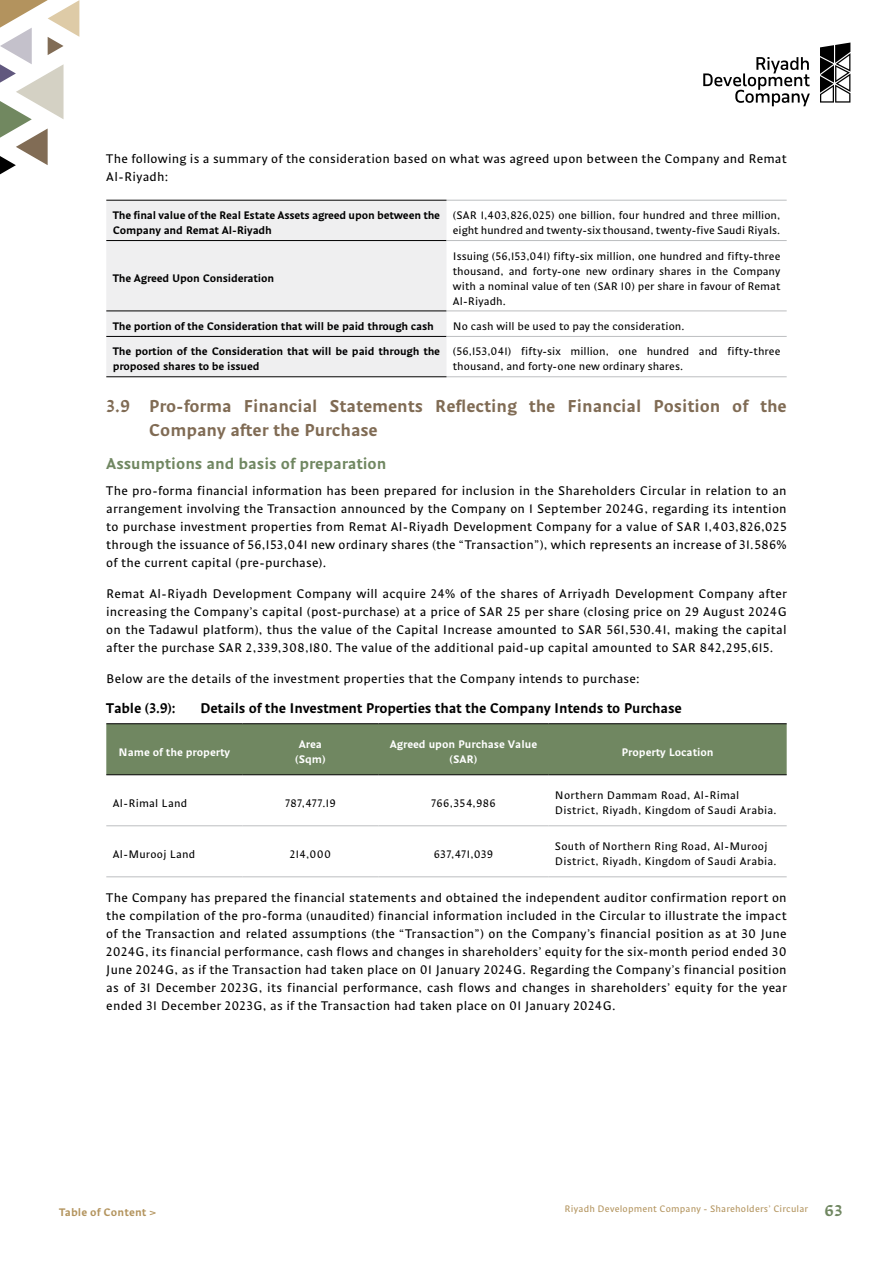
<style>
.page{position:relative;width:893px;height:1263px;background:#fff}
.page>*{position:absolute;margin:0;border:0;box-sizing:border-box;transform-origin:0 0}
.t1{font:700 16.5px/24px "Kermes Family";color:#806b54}
.t2{font:700 15px "Kermes Family";color:#708761}
.t3{font:700 15px "Kermes Family";color:#708761;scale:1.05 1}
.t4{font:700 13.5px "Kermes Family";letter-spacing:-.01em;color:#000}
.t5{font:12px/18px "Kermes Family";letter-spacing:.025em;color:#000;text-align:justify}
.t6{font:10.5px/15px "Kermes Family";letter-spacing:.015em;color:#000}
.t7{font:700 10.5px/15px "Kermes Family";letter-spacing:-.01em;color:#000}
.t8{font:700 10.5px/15px "Kermes Family";color:#fff;text-align:center}
.t9{font:700 10.5px "Kermes Family";letter-spacing:.015em;color:#b3945e}
.t10{font:10.5px "Kermes Family";letter-spacing:.045em;color:#000}
.t11{font:10.5px "Kermes Family";letter-spacing:.035em;color:#000}
.t12{font:9px "Kermes Family";letter-spacing:.02em;color:#b3945e}
</style>
<div class="page">
<div style="left:106px;top:201px;width:340px;height:175px;background:#efeff0"></div>
<hr style="left:106px;top:311px;width:340px;height:1px;background:#000">
<hr style="left:106px;top:336px;width:340px;height:1px;background:#000">
<hr style="left:446px;top:311px;width:341px;height:1px;background:#bcbec0">
<hr style="left:446px;top:336px;width:341px;height:1px;background:#bcbec0">
<hr style="left:106px;top:240px;width:340px;height:1px;background:#000">
<hr style="left:446px;top:240px;width:341px;height:1px;background:#bcbec0">
<hr style="left:446px;top:200px;width:341px;height:1px;background:#bcbec0">
<hr style="left:446px;top:376px;width:341px;height:1px;background:#bcbec0">
<hr style="left:106px;top:200px;width:340px;height:1px;background:#000">
<hr style="left:106px;top:376px;width:340px;height:1px;background:#000">
<div style="left:106px;top:724px;width:681px;height:50px;background:#708761"></div>
<hr style="left:106px;top:825px;width:136px;height:1px;background:#bcbec0">
<hr style="left:242px;top:825px;width:136px;height:1px;background:#bcbec0">
<hr style="left:378px;top:825px;width:171px;height:1px;background:#bcbec0">
<hr style="left:549px;top:825px;width:238px;height:1px;background:#bcbec0">
<hr style="left:106px;top:876px;width:136px;height:1px;background:#bcbec0">
<hr style="left:242px;top:876px;width:136px;height:1px;background:#bcbec0">
<hr style="left:378px;top:876px;width:171px;height:1px;background:#bcbec0">
<hr style="left:549px;top:876px;width:238px;height:1px;background:#bcbec0">
<hr style="left:106px;top:723px;width:136px;height:1px;background:#000">
<hr style="left:242px;top:723px;width:136px;height:1px;background:#000">
<hr style="left:378px;top:723px;width:171px;height:1px;background:#000">
<hr style="left:549px;top:723px;width:238px;height:1px;background:#000">
<hr style="left:106px;top:774px;width:136px;height:1px;background:#000">
<hr style="left:242px;top:774px;width:136px;height:1px;background:#000">
<hr style="left:378px;top:774px;width:171px;height:1px;background:#000">
<hr style="left:549px;top:774px;width:238px;height:1px;background:#000">
<svg style="left:0;top:0;width:79px;height:174px"></svg>
<svg style="left:703px;top:57px;width:107px;height:49px"></svg>
<svg style="left:820px;top:43px;width:30px;height:60px"></svg>
<p class="t5" style="left:106px;top:150px;width:682px">The following is a summary of the consideration based on what was agreed upon between the Company and Remat<br>Al-Riyadh:</p>
<p class="t7" style="left:113px;top:208px;width:329px">The final value of the Real Estate Assets agreed upon between the<br>Company and Remat Al-Riyadh</p>
<p class="t6" style="left:453px;top:208px;width:329px">(SAR 1,403,826,025) one billion, four hundred and three million, eight hundred and twenty-six thousand, twenty-five Saudi Riyals.</p>
<p class="t7" style="left:113px;top:271px;width:163px">The Agreed Upon Consideration</p>
<p class="t6" style="left:453px;top:248px;width:329px;text-align:justify">Issuing (56,153,041) fifty-six million, one hundred and fifty-three thousand, and forty-one new ordinary shares in the Company with a nominal value of ten (SAR 10) per share in favour of Remat Al-Riyadh.</p>
<p class="t7" style="left:113px;top:319px;width:323px">The portion of the Consideration that will be paid through cash</p>
<p class="t6" style="left:453px;top:319px;width:233px">No cash will be used to pay the consideration.</p>
<p class="t7" style="left:113px;top:344px;width:329px">The portion of the Consideration that will be paid through the proposed shares to be issued</p>
<p class="t6" style="left:453px;top:344px;width:329px">(56,153,041) fifty-six million, one hundred and fifty-three thousand, and forty-one new ordinary shares.</p>
<h1 class="t1" style="left:149px;top:394px;width:639px;text-indent:-43px">3.9 Pro-forma Financial Statements Reflecting the Financial Position of the<br>Company after the Purchase</h1>
<p class="t2" style="left:106px;top:454px;width:282px">Assumptions and basis of preparation</p>
<p class="t5" style="left:106px;top:482px;width:682px">The pro-forma financial information has been prepared for inclusion in the Shareholders Circular in relation to an arrangement involving the Transaction announced by the Company on 1 September 2024G, regarding its intention to purchase investment properties from Remat Al-Riyadh Development Company for a value of SAR 1,403,826,025 through the issuance of 56,153,041 new ordinary shares (the “Transaction”), which represents an increase of 31.586% of the current capital (pre-purchase).</p>
<p class="t5" style="left:106px;top:585px;width:682px">Remat Al-Riyadh Development Company will acquire 24% of the shares of Arriyadh Development Company after increasing the Company’s capital (post-purchase) at a price of SAR 25 per share (closing price on 29 August 2024G on the Tadawul platform), thus the value of the Capital Increase amounted to SAR 561,530.41, making the capital after the purchase SAR 2,339,308,180. The value of the additional paid-up capital amounted to SAR 842,295,615.</p>
<p class="t5" style="left:106px;top:669px;width:535px">Below are the details of the investment properties that the Company intends to purchase:</p>
<p class="t4" style="left:106px;top:701px;width:71px">Table (3.9):</p>
<p class="t4" style="left:200px;top:701px;width:483px">Details of the Investment Properties that the Company Intends to Purchase</p>
<p class="t8" style="left:119px;top:744px;width:113px">Name of the property</p>
<p class="t8" style="left:295px;top:737px;width:32px">Area (Sqm)</p>
<p class="t8" style="left:390px;top:737px;width:149px">Agreed upon Purchase Value (SAR)</p>
<p class="t8" style="left:622px;top:744px;width:94px">Property Location</p>
<p class="t6" style="left:113px;top:795px;width:76px">Al-Rimal Land</p>
<p class="t6" style="left:285px;top:795px;width:52px">787,477.19</p>
<p class="t10" style="left:431px;top:797px;width:66px">766,354,986</p>
<p class="t6" style="left:555px;top:788px;width:223px">Northern Dammam Road, Al-Rimal<br>District, Riyadh, Kingdom of Saudi Arabia.</p>
<p class="t6" style="left:113px;top:846px;width:84px">Al-Murooj Land</p>
<p class="t6" style="left:290px;top:846px;width:43px">214,000</p>
<p class="t11" style="left:434px;top:848px;width:61px">637,471,039</p>
<p class="t6" style="left:555px;top:839px;width:223px">South of Northern Ring Road, Al-Murooj<br>District, Riyadh, Kingdom of Saudi Arabia.</p>
<p class="t5" style="left:106px;top:889px;width:682px">The Company has prepared the financial statements and obtained the independent auditor confirmation report on the compilation of the pro-forma (unaudited) financial information included in the Circular to illustrate the impact of the Transaction and related assumptions (the “Transaction”) on the Company’s financial position as at 30 June 2024G, its financial performance, cash flows and changes in shareholders’ equity for the six-month period ended 30<br>June 2024G, as if the Transaction had taken place on 01 January 2024G. Regarding the Company’s financial position as of 31 December 2023G, its financial performance, cash flows and changes in shareholders’ equity for the year ended 31 December 2023G, as if the Transaction had taken place on 01 January 2024G.</p>
<p class="t12" style="left:565px;top:1204px;width:245px">Riyadh Development Company - Shareholders’ Circular</p>
<p class="t9" style="left:59px;top:1206px;width:98px">Table of Content &gt;</p>
<p class="t3" style="left:824px;top:1202px;width:19px">63</p>
</div>
